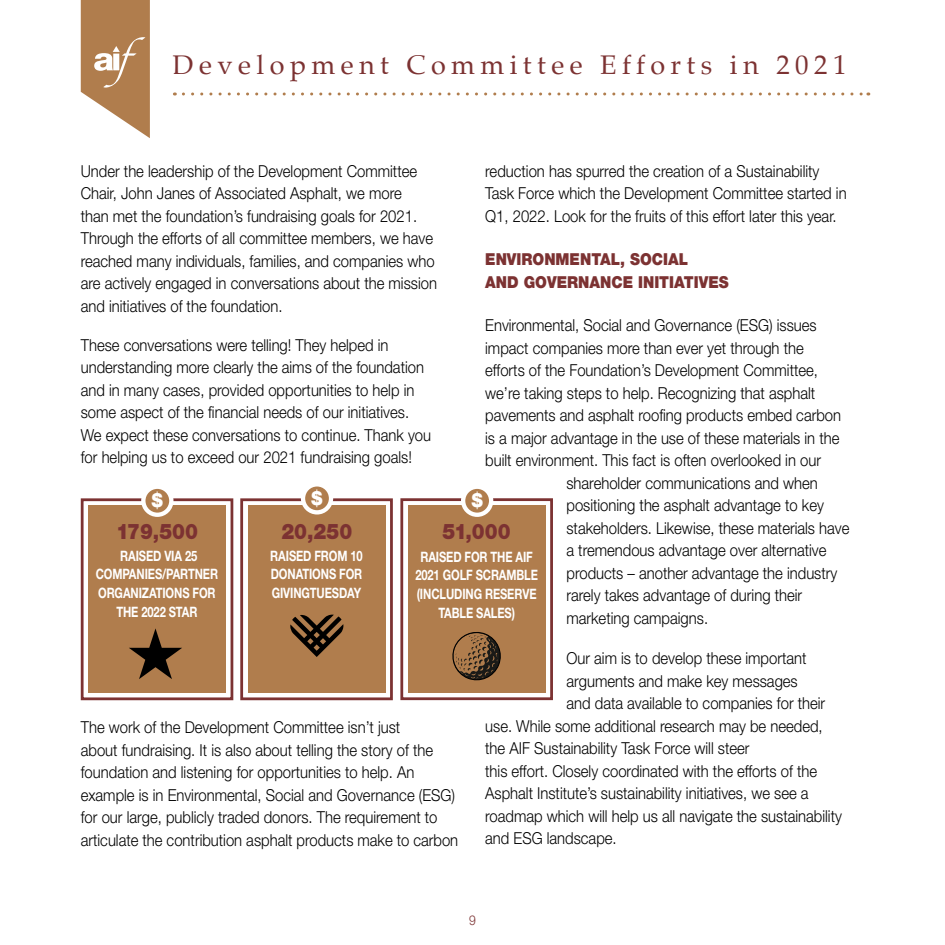
<style>
.page{position:relative;width:945px;height:945px;background:#fff}
.page>*{position:absolute;margin:0;border:0;box-sizing:border-box;transform-origin:0 0}
.t1{font:27px "Palatino";letter-spacing:.2em;color:#7c3232}
.t2{font:900 21.45px "Helvetica Neue";color:#7c3232;scale:.9 1}
.t3{font:900 19.2px "Helvetica Neue";color:#fff;scale:.9 1}
.t4{font:300 16.5px/22.5px "Helvetica Neue";color:#000;scale:.9 1}
.t5{font:900 16.5px/22.5px "Helvetica Neue";color:#7c3232;scale:.9 1}
.t6{font:700 14.4px/18.6px "Helvetica Neue";letter-spacing:-.01em;color:#fff;text-align:center;scale:.78 1}
.t7{font:300 13.5px "Helvetica Neue";color:#7c3232;scale:.9 1}
</style>
<div class="page">
<svg style="left:81px;top:0;width:69px;height:138px"></svg>
<div style="left:248px;top:506px;width:138px;height:187px;background:#b07d4d"></div>
<div style="left:240px;top:498px;width:153px;height:202px;border:3px solid #7c3232"></div>
<svg style="left:183px;top:93px;width:686px;height:3px"></svg>
<div style="left:400px;top:498px;width:153px;height:202px;border:3px solid #7c3232"></div>
<div style="left:408px;top:506px;width:138px;height:187px;background:#b07d4d"></div>
<div style="left:463px;top:487px;width:28px;height:28px;background:#b07d4d;border-radius:50%"></div>
<div style="left:461px;top:485px;width:32px;height:32px;border:4px solid #fff;border-radius:50%"></div>
<svg style="left:452px;top:632px;width:49px;height:49px"></svg>
<div style="left:88px;top:506px;width:138px;height:187px;background:#b07d4d"></div>
<svg style="left:129px;top:628px;width:53px;height:51px"></svg>
<div style="left:81px;top:498px;width:152px;height:202px;border:3px solid #7c3232"></div>
<div style="left:143px;top:487px;width:28px;height:28px;background:#b07d4d;border-radius:50%"></div>
<div style="left:141px;top:485px;width:32px;height:32px;border:4px solid #fff;border-radius:50%"></div>
<svg style="left:303px;top:484px;width:28px;height:28px"></svg>
<div style="left:301px;top:482px;width:32px;height:33px;border:4px solid #fff;border-radius:50%"></div>
<svg style="left:290px;top:615px;width:53px;height:42px"></svg>
<h1 class="t1" style="left:173px;top:43px;width:675px">Development Committee Efforts in 2021</h1>
<p class="t4" style="left:81px;top:159px;width:397px">Under the leadership of the Development Committee Chair, John Janes of Associated Asphalt, we more<br>than met the foundation’s fundraising goals for 2021.<br>Through the efforts of all committee members, we have reached many individuals, families, and companies who are actively engaged in conversations about the mission and initiatives of the foundation.</p>
<p class="t4" style="left:81px;top:333px;width:391px">These conversations were telling! They helped in understanding more clearly the aims of the foundation and in many cases, provided opportunities to help in some aspect of the financial needs of our initiatives.<br>We expect these conversations to continue. Thank you for helping us to exceed our 2021 fundraising goals!</p>
<p class="t4" style="left:485px;top:159px;width:403px">reduction has spurred the creation of a Sustainability<br>Task Force which the Development Committee started in<br>Q1, 2022. Look for the fruits of this effort later this year.</p>
<p class="t5" style="left:485px;top:248px;width:272px">ENVIRONMENTAL, SOCIAL<br>AND GOVERNANCE INITIATIVES</p>
<p class="t4" style="left:485px;top:314px;width:370px">Environmental, Social and Governance (ESG) issues</p>
<p class="t4" style="left:485px;top:336px;width:355px">impact companies more than ever yet through the</p>
<p class="t4" style="left:485px;top:359px;width:371px">efforts of the Foundation’s Development Committee,</p>
<p class="t4" style="left:485px;top:381px;width:368px">we’re taking steps to help. Recognizing that asphalt</p>
<p class="t4" style="left:485px;top:404px;width:397px">pavements and asphalt roofing products embed carbon</p>
<p class="t4" style="left:485px;top:426px;width:395px">is a major advantage in the use of these materials in the</p>
<p class="t4" style="left:485px;top:449px;width:375px">built environment. This fact is often overlooked in our</p>
<p class="t4" style="left:566px;top:471px;width:281px">shareholder communications and when</p>
<p class="t4" style="left:566px;top:494px;width:288px">positioning the asphalt advantage to key</p>
<p class="t4" style="left:566px;top:516px;width:316px">stakeholders. Likewise, these materials have</p>
<p class="t4" style="left:566px;top:539px;width:290px">a tremendous advantage over alternative</p>
<p class="t4" style="left:566px;top:561px;width:303px">products – another advantage the industry</p>
<p class="t4" style="left:566px;top:584px;width:263px">rarely takes advantage of during their</p>
<p class="t4" style="left:566px;top:606px;width:159px">marketing campaigns.</p>
<p class="t4" style="left:566px;top:647px;width:268px">Our aim is to develop these important</p>
<p class="t4" style="left:566px;top:669px;width:259px">arguments and make key messages</p>
<p class="t4" style="left:566px;top:692px;width:289px">and data available to companies for their</p>
<p class="t4" style="left:485px;top:714px;width:377px">use. While some additional research may be needed,</p>
<p class="t4" style="left:485px;top:737px;width:295px">the AIF Sustainability Task Force will steer</p>
<p class="t4" style="left:485px;top:759px;width:370px">this effort. Closely coordinated with the efforts of the</p>
<p class="t4" style="left:485px;top:782px;width:361px">Asphalt Institute’s sustainability initiatives, we see a</p>
<p class="t4" style="left:485px;top:804px;width:398px">roadmap which will help us all navigate the sustainability</p>
<p class="t4" style="left:485px;top:827px;width:148px">and ESG landscape.</p>
<p class="t3" style="left:311px;top:486px;width:14px">$</p>
<p class="t3" style="left:152px;top:489px;width:14px">$</p>
<p class="t3" style="left:471px;top:489px;width:14px">$</p>
<h2 class="t2" style="left:116px;top:519px;width:93px">179,500</h2>
<h2 class="t2" style="left:443px;top:519px;width:77px">51,000</h2>
<h2 class="t2" style="left:281px;top:519px;width:80px">20,250</h2>
<p class="t6" style="left:270px;top:546px;width:120px;text-align:justify">RAISED FROM 10<br>DONATIONS FOR GIVINGTUESDAY</p>
<p class="t6" style="left:96px;top:546px;width:158px">RAISED VIA 25<br>COMPANIES/PARTNER<br>ORGANIZATIONS FOR<br>THE 2022 STAR</p>
<p class="t6" style="left:415px;top:547px;width:159px">RAISED FOR THE AIF<br>2021 GOLF SCRAMBLE (INCLUDING RESERVE<br>TABLE SALES)</p>
<p class="t4" style="left:81px;top:716px;width:421px">The work of the Development Committee isn’t just<br>about fundraising. It is also about telling the story of the foundation and listening for opportunities to help. An example is in Environmental, Social and Governance (ESG) for our large, publicly traded donors. The requirement to articulate the contribution asphalt products make to carbon</p>
<p class="t7" style="left:469px;top:912px;width:9px">9</p>
</div>
